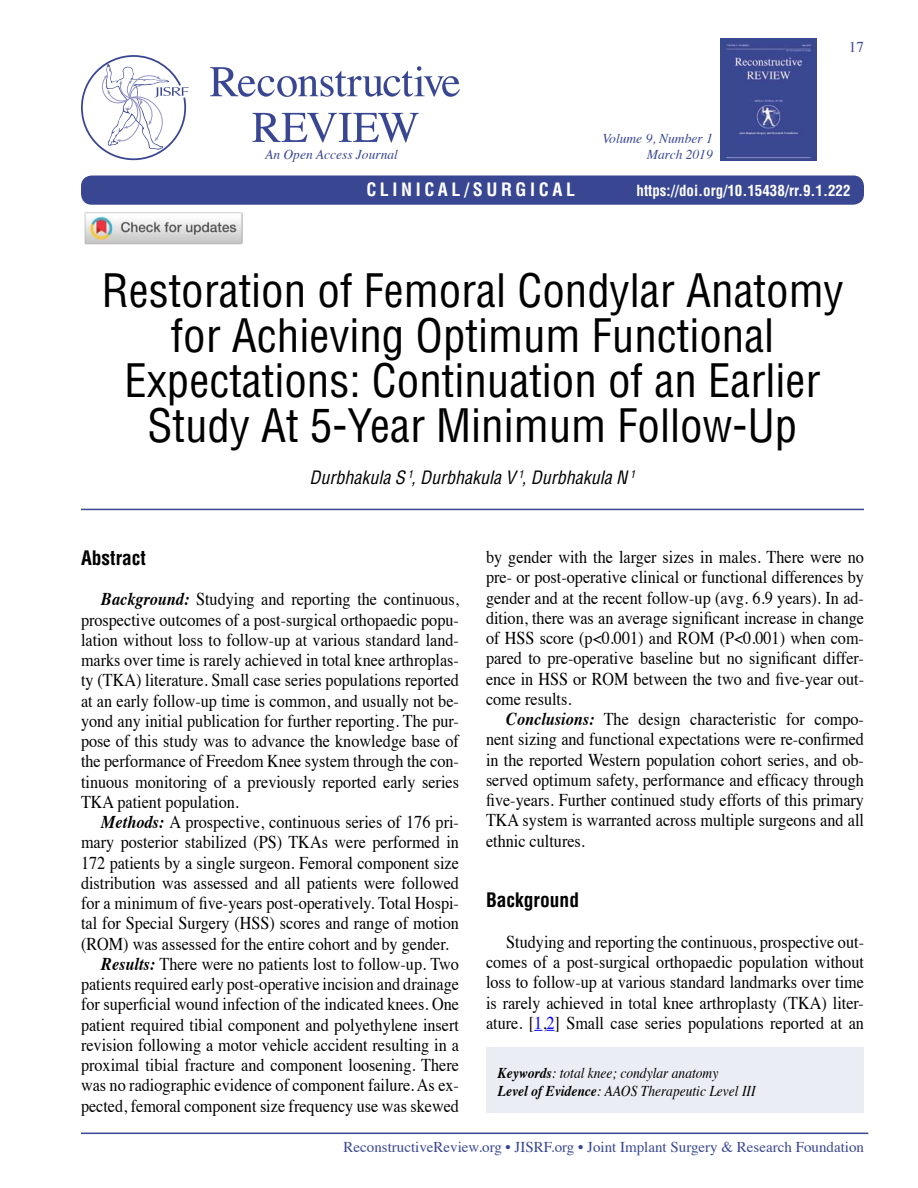
<style>
.page{position:relative;width:918px;height:1188px;background:#fff}
.page>*{position:absolute;margin:0;border:0;box-sizing:border-box;transform-origin:0 0}
.t1{font:condensed 45px/45px "Helvetica";color:#000;text-align:center}
.t2{font:700 condensed 19.5px "Helvetica";color:#000}
.t3{font:18px/20.2px "Times";color:#000;text-align:justify;scale:.9 1}
.t4{font:italic condensed 18px "Helvetica";color:#000}
.t5{font:700 condensed 18px "Helvetica";letter-spacing:.2em;color:#fff}
.t6{font:15px "Times";color:#394792}
.t7{font:italic 15px/17.2px "Times";color:#000;scale:.9 1}
.t8{font:700 condensed 15px "Helvetica";color:#fff}
.t9{font:italic 13.5px "Times";color:#394792}
.s1{font-weight:700;font-style:italic}
.s2{color:#00f}
.s3{font-weight:700}
</style>
<div class="page">
<hr style="left:81px;top:1133px;width:787px;height:1px;background:#394792">
<div style="left:81px;top:176px;width:783px;height:29px;background:#394792;border-radius:11px"></div>
<img style="left:721px;top:39px;width:96px;height:121px">
<svg style="left:81px;top:55px;width:108px;height:105px"></svg>
<svg style="left:210px;top:66px;width:250px;height:31px"></svg>
<svg style="left:252px;top:113px;width:167px;height:29px"></svg>
<hr style="left:81px;top:509px;width:783px;height:1px;background:#394792">
<svg style="left:534px;top:1030px;width:20px;height:1px"></svg>
<img style="left:84px;top:212px;width:158px;height:33px">
<div style="left:486px;top:1048px;width:378px;height:65px;background:#ebedf4"></div>
<p class="t9" style="left:603px;top:127px;width:112px">Volume 9, Number 1</p>
<p class="t9" style="left:265px;top:143px;width:134px">An Open Access Journal</p>
<p class="t9" style="left:647px;top:143px;width:67px">March 2019</p>
<p class="t6" style="left:849px;top:33px;width:16px">17</p>
<p class="t5" style="left:366px;top:179px;width:210px">CLINICAL/SURGICAL</p>
<p class="t8" style="left:637px;top:182px;width:215px">https://doi.org/10.15438/rr.9.1.222</p>
<h1 class="t1" style="left:101px;top:268px;width:744px">Restoration of Femoral Condylar Anatomy for Achieving Optimum Functional Expectations: Continuation of an Earlier Study At 5-Year Minimum Follow-Up</h1>
<p class="t4" style="left:309px;top:466px;width:328px">Durbhakula S <sup>1</sup>, Durbhakula V <sup>1</sup>, Durbhakula N <sup>1</sup></p>
<p class="t2" style="left:81px;top:546px;width:66px">Abstract</p>
<p class="t3" style="left:81px;top:588px;width:422px;text-indent:20px"><span class="s1">Background:</span> Studying and reporting the continuous, prospective outcomes of a post-surgical orthopaedic popu&shy;lation without loss to follow-up at various standard land&shy;marks over time is rarely achieved in total knee arthroplas&shy;ty (TKA) literature. Small case series populations reported at an early follow-up time is common, and usually not be&shy;yond any initial publication for further reporting. The pur&shy;pose of this study was to advance the knowledge base of the performance of Freedom Knee system through the con&shy;tinuous monitoring of a previously reported early series TKA patient population.</p>
<p class="t3" style="left:101px;top:810px;width:399px"><span class="s1">Methods:</span> A prospective, continuous series of 176 pri-</p>
<p class="t3" style="left:81px;top:831px;width:422px">mary posterior stabilized (PS) TKAs were performed in</p>
<p class="t3" style="left:81px;top:851px;width:422px">172 patients by a single surgeon. Femoral component size</p>
<p class="t3" style="left:81px;top:871px;width:422px">distribution was assessed and all patients were followed</p>
<p class="t3" style="left:81px;top:891px;width:422px">for a minimum of five-years post-operatively. Total Hospi-</p>
<p class="t3" style="left:81px;top:912px;width:422px">tal for Special Surgery (HSS) scores and range of motion</p>
<p class="t3" style="left:81px;top:932px;width:410px">(ROM) was assessed for the entire cohort and by gender.</p>
<p class="t3" style="left:101px;top:952px;width:399px"><span class="s1">Results:</span> There were no patients lost to follow-up. Two</p>
<p class="t3" style="left:81px;top:972px;width:422px">patients required early post-operative incision and drainage</p>
<p class="t3" style="left:81px;top:993px;width:422px">for superficial wound infection of the indicated knees. One</p>
<p class="t3" style="left:81px;top:1013px;width:422px">patient required tibial component and polyethylene insert</p>
<p class="t3" style="left:81px;top:1033px;width:422px">revision following a motor vehicle accident resulting in a</p>
<p class="t3" style="left:81px;top:1053px;width:422px">proximal tibial fracture and component loosening. There</p>
<p class="t3" style="left:81px;top:1074px;width:422px">was no radiographic evidence of component failure. As ex-</p>
<p class="t3" style="left:81px;top:1094px;width:422px">pected, femoral component size frequency use was skewed</p>
<p class="t3" style="left:486px;top:546px;width:422px">by gender with the larger sizes in males. There were no pre- or post-operative clinical or functional differences by gender and at the recent follow-up (avg. 6.9 years). In ad&shy;dition, there was an average significant increase in change of HSS score (p&lt;0.001) and ROM (P&lt;0.001) when com&shy;pared to pre-operative baseline but no significant differ&shy;ence in HSS or ROM between the two and five-year out&shy;come results.</p>
<p class="t3" style="left:486px;top:708px;width:422px;text-indent:20px"><span class="s1">Conclusions:</span> The design characteristic for compo&shy;nent sizing and functional expectations were re-confirmed in the reported Western population cohort series, and ob&shy;served optimum safety, performance and efficacy through five-years. Further continued study efforts of this primary TKA system is warranted across multiple surgeons and all ethnic cultures.</p>
<p class="t2" style="left:486px;top:889px;width:95px">Background</p>
<p class="t3" style="left:486px;top:930px;width:422px;text-indent:20px">Studying and reporting the continuous, prospective out&shy;comes of a post-surgical orthopaedic population without loss to follow-up at various standard landmarks over time is rarely achieved in total knee arthroplasty (TKA) liter&shy;ature. [<span class="s2">1</span>,<span class="s2">2</span>] Small case series populations reported at an</p>
<p class="t7" style="left:498px;top:1064px;width:288px"><span class="s3">Keywords</span>: total knee; condylar anatomy<br><span class="s3">Level of Evidence</span>: AAOS Therapeutic Level III</p>
<p class="t6" style="left:344px;top:1133px;width:522px">ReconstructiveReview.org • JISRF.org • Joint Implant Surgery &amp; Research Foundation</p>
</div>
